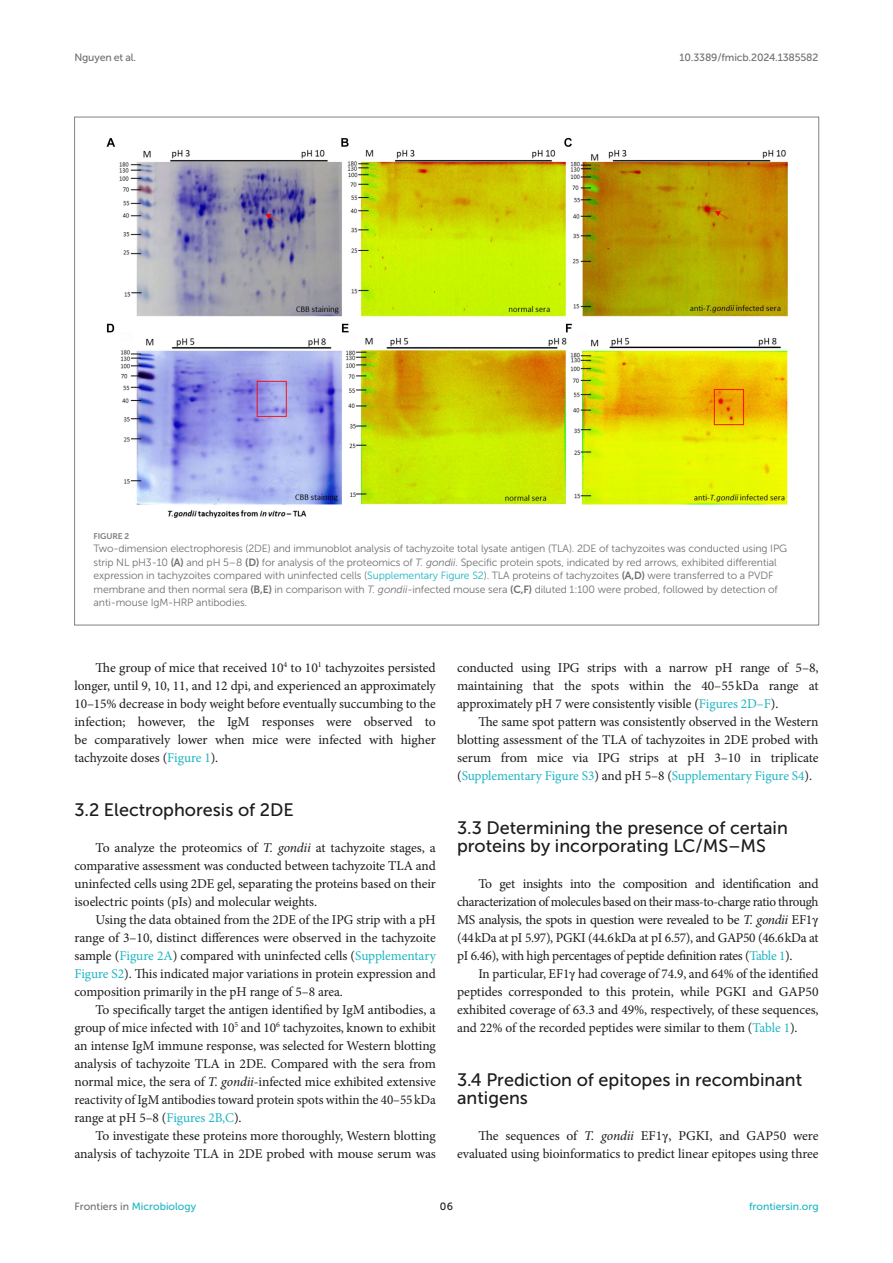
<style>
.page{position:relative;width:893px;height:1263px;background:#fff}
.page>*{position:absolute;margin:0;border:0;box-sizing:border-box;transform-origin:0 0}
.HEAD_2{font:18px/18px "Museo Sans 500";color:#1b1c1b}
.TEXT{font:13.5px/18px "Minion Pro";letter-spacing:-.005em;color:#1b1c1b;text-align:justify}
.TEXT_FLUSH{font:13.5px/18px "Minion Pro";letter-spacing:-.01em;color:#1b1c1b;text-align:justify}
.FIG_LEG{font:10.5px/13.5px "Museo Sans 300";letter-spacing:-.01em;color:#706f70}
.t1{font:10.5px "Museo Sans 500";color:#1db5c3}
.t2{font:10.5px "Museo Sans 500";letter-spacing:-.015em;color:#706f70}
.t3{font:10.5px "Museo Sans 500";color:#1b1c1b}
.FIG_HD{font:8.25px "Museo Sans 700";letter-spacing:-.01em;color:#7e7f7f}
.s1{font-family:"Museo Sans 700"}
.s2{font-style:italic}
.s3{color:#1db5c3}
.s4{font-family:"STIX General"}
.s5{color:#706f70}
</style>
<div class="page">
<img style="left:106px;top:137px;width:682px;height:381px">
<p class="t2" style="left:74px;top:51px;width:63px">Nguyen et al.</p>
<p class="t2" style="left:680px;top:51px;width:140px">10.3389/fmicb.2024.1385582</p>
<p class="FIG_HD" style="left:94px;top:531px;width:37px">FIGURE 2</p>
<p class="FIG_LEG" style="left:94px;top:542px;width:695px">Two-dimension electrophoresis (2DE) and immunoblot analysis of tachyzoite total lysate antigen (TLA). 2DE of tachyzoites was conducted using IPG strip NL pH3-10 <span class="s1">(A)</span> and pH 5–8 <span class="s1">(D)</span> for analysis of the proteomics of <span class="s2">T. gondii</span>. Specific protein spots, indicated by red arrows, exhibited differential expression in tachyzoites compared with uninfected cells (<span class="s3">Supplementary Figure S2</span>). TLA proteins of tachyzoites <span class="s1">(A,D)</span> were transferred to a PVDF membrane and then normal sera <span class="s1">(B,E)</span> in comparison with <span class="s2">T. gondii</span>-infected mouse sera <span class="s1">(C,F)</span> diluted 1:100 were probed, followed by detection of anti-mouse IgM-HRP antibodies.</p>
<p class="TEXT" style="left:74px;top:659px;width:363px;text-indent:21px">The group of mice that received 10<sup>4</sup> to 10<sup>1</sup> tachyzoites persisted longer, until 9, 10, 11, and 12 dpi, and experienced an approximately 10–15% decrease in body weight before eventually succumbing to the infection; however, the IgM responses were observed to be comparatively lower when mice were infected with higher tachyzoite doses (<span class="s3">Figure 1</span>).</p>
<p class="HEAD_2" style="left:74px;top:801px;width:221px">3.2 Electrophoresis of 2DE</p>
<p class="TEXT_FLUSH" style="left:74px;top:839px;width:363px;text-indent:21px">To analyze the proteomics of <span class="s2">T. gondii</span> at tachyzoite stages, a comparative assessment was conducted between tachyzoite TLA and uninfected cells using 2DE gel, separating the proteins based on their isoelectric points (pIs) and molecular weights.</p>
<p class="TEXT" style="left:74px;top:911px;width:363px;text-indent:21px">Using the data obtained from the 2DE of the IPG strip with a pH range of 3–10, distinct differences were observed in the tachyzoite sample (<span class="s3">Figure 2A</span>) compared with uninfected cells (<span class="s3">Supplementary Figure S2</span>). This indicated major variations in protein expression and composition primarily in the pH range of 5–8 area.</p>
<p class="TEXT" style="left:74px;top:1001px;width:363px;text-indent:21px">To specifically target the antigen identified by IgM antibodies, a group of mice infected with 10<sup>5</sup> and 10<sup>6</sup> tachyzoites, known to exhibit an intense IgM immune response, was selected for Western blotting analysis of tachyzoite TLA in 2DE. Compared with the sera from normal mice, the sera of <span class="s2">T. gondii</span>-infected mice exhibited extensive reactivity of IgM antibodies toward protein spots within the 40–55kDa range at pH 5–8 (<span class="s3">Figures 2B,C</span>).</p>
<p class="TEXT" style="left:74px;top:1127px;width:363px;text-align:right">To investigate these proteins more thoroughly, Western blotting analysis of tachyzoite TLA in 2DE probed with mouse serum was</p>
<p class="TEXT" style="left:457px;top:659px;width:363px">conducted using IPG strips with a narrow pH range of 5–8, maintaining that the spots within the 40–55kDa range at approximately pH 7 were consistently visible (<span class="s3">Figures 2D–F</span>).</p>
<p class="TEXT" style="left:457px;top:713px;width:363px;text-indent:21px">The same spot pattern was consistently observed in the Western blotting assessment of the TLA of tachyzoites in 2DE probed with serum from mice via IPG strips at pH 3–10 in triplicate (<span class="s3">Supplementary Figure S3</span>) and pH 5–8 (<span class="s3">Supplementary Figure S4</span>).</p>
<p class="HEAD_2" style="left:457px;top:819px;width:332px">3.3 Determining the presence of certain proteins by incorporating LC/MS–MS</p>
<p class="TEXT_FLUSH" style="left:457px;top:875px;width:363px;text-indent:21px">To get insights into the composition and identification and characterization of molecules based on their mass-to-charge ratio through MS analysis, the spots in question were revealed to be <span class="s2">T. gondii</span> EF1<span class="s4">γ </span>(44kDa at pI 5.97), PGKI (44.6kDa at pI 6.57), and GAP50 (46.6kDa at pI 6.46), with high percentages of peptide definition rates (<span class="s3">Table 1</span>).</p>
<p class="TEXT" style="left:457px;top:965px;width:363px;text-indent:21px">In particular, EF1<span class="s4">γ</span> had coverage of 74.9, and 64% of the identified peptides corresponded to this protein, while PGKI and GAP50 exhibited coverage of 63.3 and 49%, respectively, of these sequences, and 22% of the recorded peptides were similar to them (<span class="s3">Table 1</span>).</p>
<p class="HEAD_2" style="left:457px;top:1071px;width:347px">3.4 Prediction of epitopes in recombinant antigens</p>
<p class="TEXT_FLUSH" style="left:457px;top:1127px;width:363px;text-align:right">The sequences of <span class="s2">T. gondii</span> EF1<span class="s4">γ</span>, PGKI, and GAP50 were evaluated using bioinformatics to predict linear epitopes using three</p>
<p class="t1" style="left:74px;top:1200px;width:123px"><span class="s5">Frontiers in</span> Microbiology</p>
<p class="t3" style="left:440px;top:1200px;width:15px">06</p>
<p class="t1" style="left:749px;top:1200px;width:71px">frontiersin.org</p>
</div>
